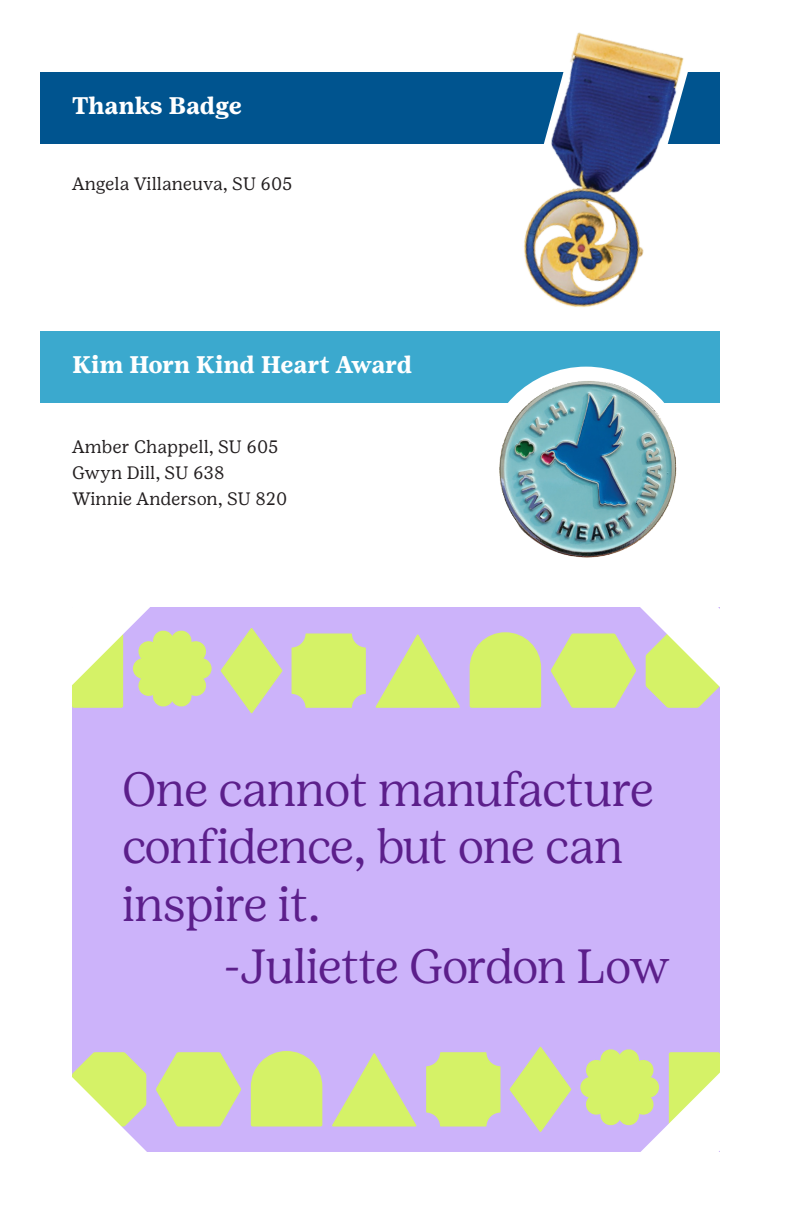
<style>
.page{position:relative;width:792px;height:1224px;background:#fff}
.page>*{position:absolute;margin:0;border:0;box-sizing:border-box;transform-origin:0 0}
.t1{font:300 48px/57.6px "Girl Scout Display";letter-spacing:-.01em;color:#5c1f8b}
.t2{font:700 24px "Girl Scout Text";color:#fff}
.t3{font:18px/26px "Girl Scout Text";color:#231f20}
</style>
<div class="page">
<div style="left:41px;top:72px;width:679px;height:72px;background:#00548f"></div>
<div style="left:41px;top:331px;width:679px;height:72px;background:#3ba9ce"></div>
<img style="left:499px;top:370px;width:178px;height:188px">
<img style="left:524px;top:32px;width:164px;height:275px">
<div style="left:72px;top:607px;width:648px;height:545px;background:#ccb3fa"></div>
<svg style="left:72px;top:628px;width:630px;height:85px;fill:#d5f267"></svg>
<svg style="left:162px;top:1047px;width:558px;height:85px;fill:#d5f267"></svg>
<svg style="left:622px;top:550px;width:98px;height:154px"></svg>
<svg style="left:622px;top:1056px;width:98px;height:96px"></svg>
<svg style="left:72px;top:1052px;width:90px;height:100px"></svg>
<svg style="left:72px;top:607px;width:99px;height:94px"></svg>
<h2 class="t2" style="left:72px;top:91px;width:172px">Thanks Badge</h2>
<p class="t3" style="left:72px;top:170px;width:222px">Angela Villaneuva, SU 605</p>
<h2 class="t2" style="left:72px;top:350px;width:342px">Kim Horn Kind Heart Award</h2>
<p class="t3" style="left:72px;top:434px;width:217px">Amber Chappell, SU 605<br>Gwyn Dill, SU 638<br>Winnie Anderson, SU 820</p>
<h1 class="t1" style="left:122px;top:759px;width:533px">One cannot manufacture confidence, but one can inspire it.</h1>
<h1 class="t1" style="left:223px;top:936px;width:448px">-Juliette Gordon Low</h1>
</div>
